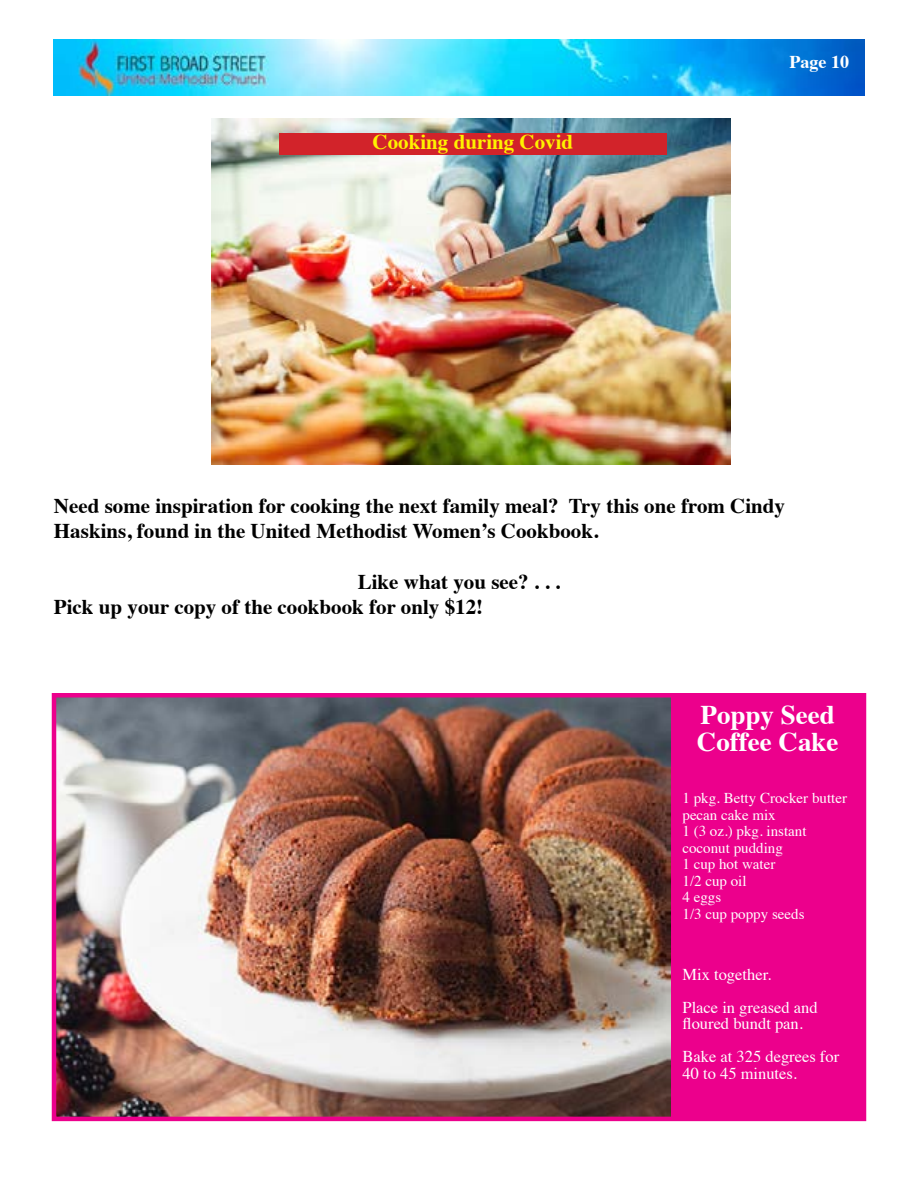
<style>
.page{position:relative;width:918px;height:1188px;background:#fff}
.page>*{position:absolute;margin:0;border:0;box-sizing:border-box;transform-origin:0 0}
.t1{font:700 27px/27px "Times";color:#fff}
.t2{font:700 21px/25.2px "Times";color:#000}
.t3{font:700 21px "Times";color:#fff200}
.t4{font:700 18px "Times";color:#fff}
.t5{font:16.5px/33px "Times";color:#fff}
.t6{font:15px/16.5px "Times";color:#fff}
</style>
<div class="page">
<div style="left:54px;top:695px;width:810px;height:424px;background:#ec008c"></div>
<img style="left:57px;top:698px;width:613px;height:418px">
<div style="left:52px;top:693px;width:814px;height:428px;border:4px solid #ec008c"></div>
<img style="left:53px;top:40px;width:812px;height:55px">
<img style="left:212px;top:119px;width:519px;height:346px">
<div style="left:279px;top:133px;width:388px;height:22px;background:#d2232a"></div>
<p class="t3" style="left:373px;top:122px;width:202px">Cooking during Covid</p>
<p class="t4" style="left:790px;top:44px;width:61px">Page 10</p>
<p class="t2" style="left:54px;top:491px;width:733px">Need some inspiration for cooking the next family meal? Try this one from Cindy<br>Haskins, found in the United Methodist Women’s Cookbook.</p>
<p class="t2" style="left:54px;top:567px;width:508px;text-indent:304px">Like what you see? . . .<br>Pick up your copy of the cookbook for only $12!</p>
<p class="t1" style="left:697px;top:699px;width:143px">Poppy Seed<br>Coffee Cake</p>
<p class="t6" style="left:682px;top:789px;width:166px">1 pkg. Betty Crocker butter pecan cake mix<br>1 (3 oz.) pkg. instant coconut pudding<br>1 cup hot water<br>1/2 cup oil<br>4 eggs<br>1/3 cup poppy seeds</p>
<p class="t5" style="left:682px;top:956px;width:137px">Mix together.<br>Place in greased and</p>
<p class="t5" style="left:682px;top:1006px;width:158px">floured bundt pan.<br>Bake at 325 degrees for</p>
<p class="t5" style="left:682px;top:1055px;width:116px">40 to 45 minutes.</p>
</div>
